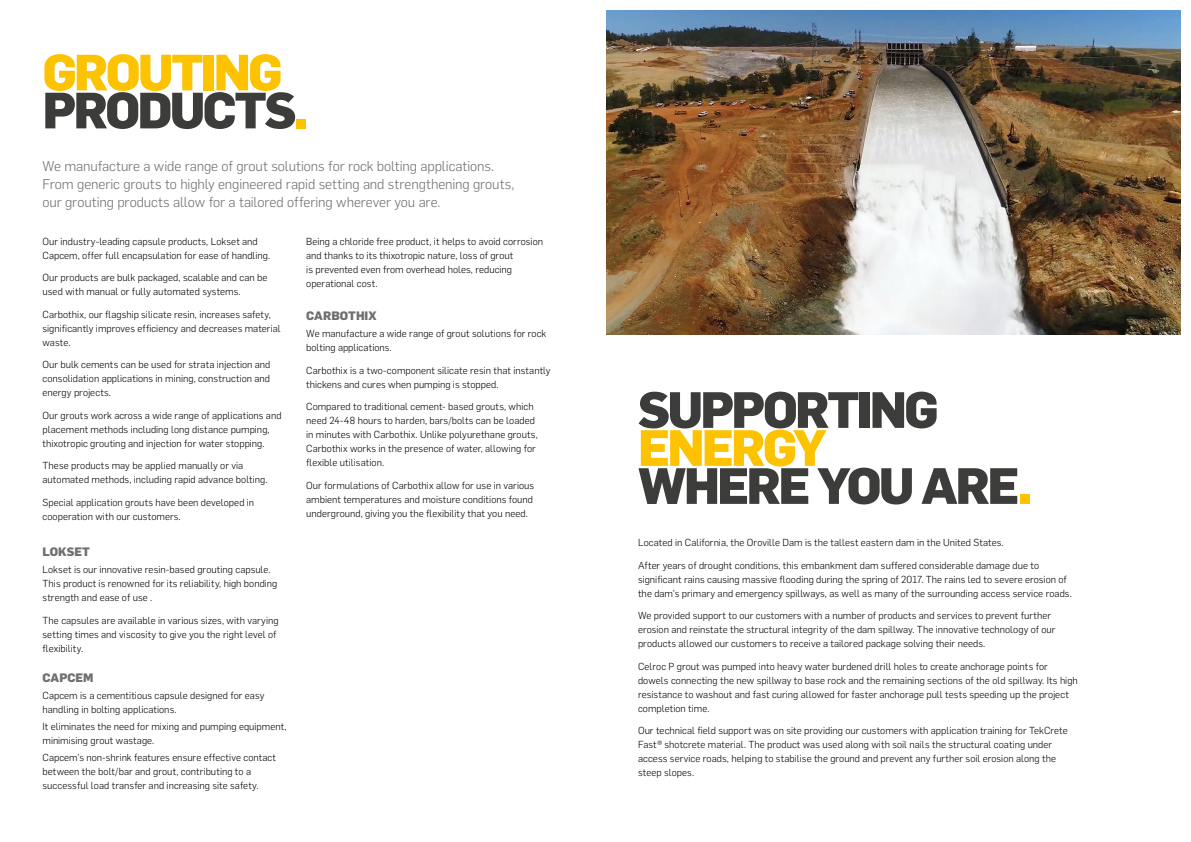
<style>
.page{position:relative;width:1191px;height:842px;background:#fff}
.page>*{position:absolute;margin:0;border:0;box-sizing:border-box;transform-origin:0 0}
.t1{font:800 50px/38px "Flama";letter-spacing:-.055em;color:#3c3c3b}
.t2{font:800 50px/38px "Flama";letter-spacing:-.055em;color:#fdc300}
.t3{font:300 14px/18px "Flama";letter-spacing:-.005em;color:#706f6f}
.t4{font:800 12px "Flama";color:#706f6f}
.t5{font:300 10px/14px "Flama";letter-spacing:.005em;color:#000}
.s1{color:#3c3c3b}
.s2{color:#fdc300}
</style>
<div class="page">
<img style="left:606px;top:11px;width:574px;height:323px">
<h1 class="t2" style="left:43px;top:50px;width:267px">GROUTING<br><span class="s1">PRODUCTS</span>.</h1>
<h2 class="t3" style="left:43px;top:156px;width:473px">We manufacture a wide range of grout solutions for rock bolting applications.<br>From generic grouts to highly engineered rapid setting and strengthening grouts, our grouting products allow for a tailored offering wherever you are.</h2>
<p class="t5" style="left:43px;top:234px;width:229px">Our industry-leading capsule products, Lokset and<br>Capcem, offer full encapsulation for ease of handling.</p>
<p class="t5" style="left:43px;top:270px;width:226px">Our products are bulk packaged, scalable and can be used with manual or fully automated systems.</p>
<p class="t5" style="left:43px;top:307px;width:240px">Carbothix, our flagship silicate resin, increases safety, significantly improves efficiency and decreases material waste.</p>
<p class="t5" style="left:43px;top:357px;width:229px;text-align:justify">Our bulk cements can be used for strata injection and consolidation applications in mining, construction and energy projects.</p>
<p class="t5" style="left:43px;top:408px;width:241px">Our grouts work across a wide range of applications and placement methods including long distance pumping, thixotropic grouting and injection for water stopping.</p>
<p class="t5" style="left:43px;top:458px;width:226px">These products may be applied manually or via automated methods, including rapid advance bolting.</p>
<p class="t5" style="left:43px;top:495px;width:213px">Special application grouts have been developed in cooperation with our customers.</p>
<p class="t4" style="left:43px;top:543px;width:49px">LOKSET</p>
<p class="t5" style="left:43px;top:562px;width:236px">Lokset is our innovative resin-based grouting capsule.<br>This product is renowned for its reliability, high bonding strength and ease of use .</p>
<p class="t5" style="left:43px;top:612px;width:238px">The capsules are available in various sizes, with varying setting times and viscosity to give you the right level of flexibility.</p>
<p class="t4" style="left:43px;top:669px;width:53px">CAPCEM</p>
<p class="t5" style="left:43px;top:688px;width:223px">Capcem is a cementitious capsule designed for easy handling in bolting applications.</p>
<p class="t5" style="left:43px;top:719px;width:245px">It eliminates the need for mixing and pumping equipment, minimising grout wastage.</p>
<p class="t5" style="left:43px;top:750px;width:235px">Capcem’s non-shrink features ensure effective contact between the bolt/bar and grout, contributing to a successful load transfer and increasing site safety.</p>
<p class="t5" style="left:306px;top:234px;width:238px">Being a chloride free product, it helps to avoid corrosion and thanks to its thixotropic nature, loss of grout<br>is prevented even from overhead holes, reducing operational cost.</p>
<p class="t4" style="left:306px;top:307px;width:72px">CARBOTHIX</p>
<p class="t5" style="left:306px;top:326px;width:242px">We manufacture a wide range of grout solutions for rock bolting applications.</p>
<p class="t5" style="left:306px;top:363px;width:246px">Carbothix is a two-component silicate resin that instantly thickens and cures when pumping is stopped.</p>
<p class="t5" style="left:306px;top:399px;width:233px">Compared to traditional cement- based grouts, which need 24-48 hours to harden, bars/bolts can be loaded in minutes with Carbothix. Unlike polyurethane grouts, Carbothix works in the presence of water, allowing for flexible utilisation.</p>
<p class="t5" style="left:306px;top:478px;width:229px;text-align:justify">Our formulations of Carbothix allow for use in various ambient temperatures and moisture conditions found underground, giving you the flexibility that you need.</p>
<h1 class="t1" style="left:638px;top:387px;width:301px">SUPPORTING</h1>
<h1 class="t1" style="left:638px;top:425px;width:395px"><span class="s2">ENERGY<br></span>WHERE YOU ARE<span class="s2">.</span></h1>
<p class="t5" style="left:638px;top:535px;width:367px">Located in California, the Oroville Dam is the tallest eastern dam in the United States.</p>
<p class="t5" style="left:638px;top:558px;width:435px">After years of drought conditions, this embankment dam suffered considerable damage due to significant rains causing massive flooding during the spring of 2017. The rains led to severe erosion of the dam’s primary and emergency spillways, as well as many of the surrounding access service roads.</p>
<p class="t5" style="left:638px;top:608px;width:419px">We provided support to our customers with a number of products and services to prevent further erosion and reinstate the structural integrity of the dam spillway. The innovative technology of our products allowed our customers to receive a tailored package solving their needs.</p>
<p class="t5" style="left:638px;top:659px;width:441px">Celroc P grout was pumped into heavy water burdened drill holes to create anchorage points for dowels connecting the new spillway to base rock and the remaining sections of the old spillway. Its high resistance to washout and fast curing allowed for faster anchorage pull tests speeding up the project completion time.</p>
<p class="t5" style="left:638px;top:723px;width:431px">Our technical field support was on site providing our customers with application training for TekCrete Fast® shotcrete material. The product was used along with soil nails the structural coating under access service roads, helping to stabilise the ground and prevent any further soil erosion along the steep slopes.</p>
</div>
